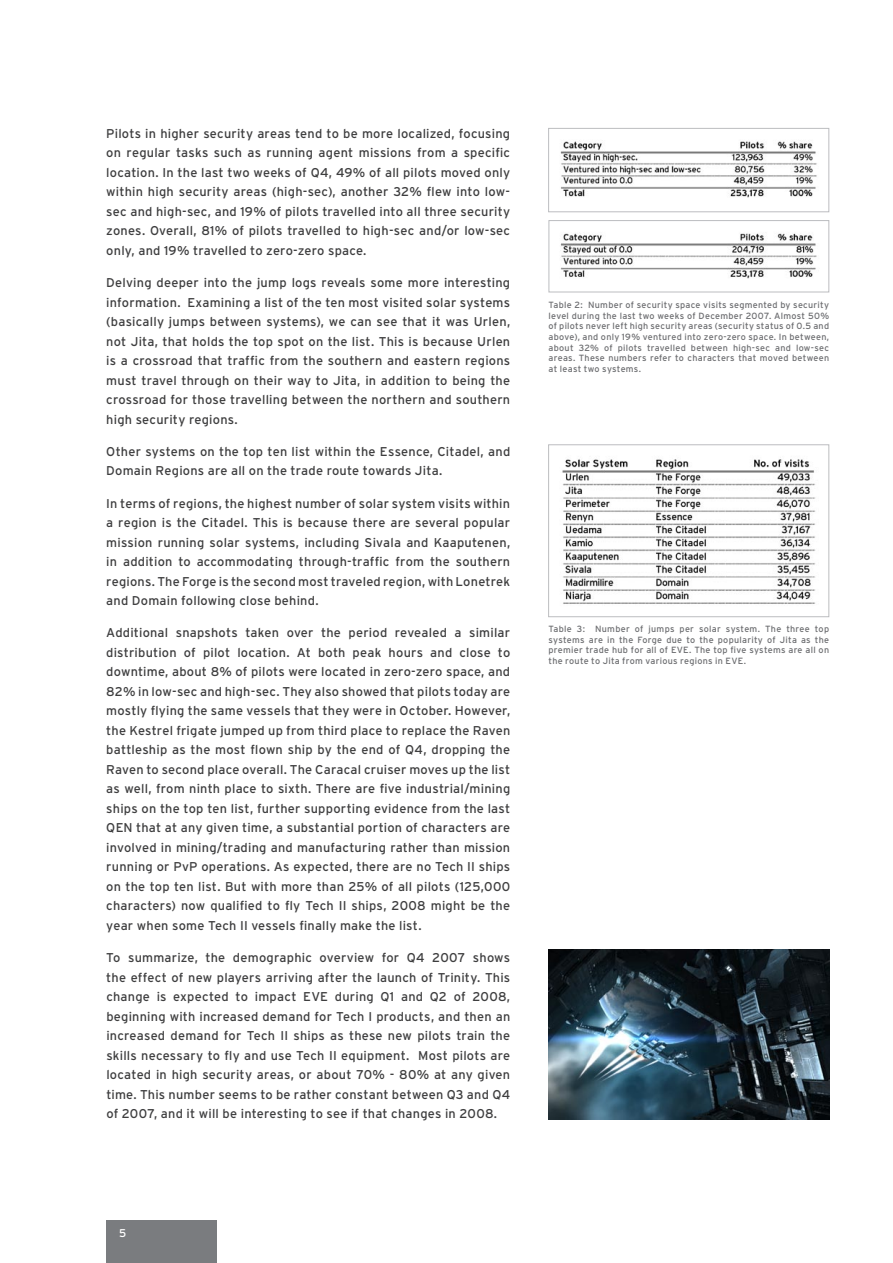
<style>
.page{position:relative;width:893px;height:1263px;background:#fff}
.page>*{position:absolute;margin:0;border:0;box-sizing:border-box;transform-origin:0 0}
.t1{font:12.75px/19.5px "Interstate";letter-spacing:.02em;color:#3e3e3f;text-align:justify}
.t2{font:11.25px "Interstate";color:#fff}
.t3{font:9px/10.5px "Interstate";letter-spacing:.03em;color:#6c6d70;text-align:justify}
</style>
<div class="page">
<div style="left:106px;top:1220px;width:111px;height:43px;background:#7a7c7f"></div>
<img style="left:560px;top:140px;width:257px;height:58px">
<div style="left:548px;top:128px;width:281px;height:84px;border:1px solid #bcbdc0"></div>
<img style="left:560px;top:232px;width:257px;height:47px">
<div style="left:549px;top:220px;width:280px;height:72px;border:1px solid #bcbdc0"></div>
<img style="left:562px;top:459px;width:254px;height:145px">
<div style="left:548px;top:444px;width:281px;height:173px;border:1px solid #bcbdc0"></div>
<img style="left:549px;top:950px;width:280px;height:169px">
<p class="t1" style="left:106px;top:124px;width:405px">Pilots in higher security areas tend to be more localized, focusing on regular tasks such as running agent missions from a specific location. I n the last two weeks of Q4, 49% of all pilots moved only within high security areas (high-sec), another 32% flew into low&shy;sec and high-sec, and 19% of pilots travelled into all three security zones. Overall, 81% of pilots travelled to high-sec and/or low-sec only, and 19% travelled to zero-zero space.</p>
<p class="t1" style="left:106px;top:273px;width:405px">Delving deeper into the jump logs reveals some more interesting information. Examining a list of the ten most visited solar systems (basically jumps between systems), we can see that it was U rlen, not Jita, that holds the top spot on the list. This is because U rlen is a crossroad that traffic from the southern and eastern regions must travel through on their way to Jita, in addition to being the crossroad for those travelling between the northern and southern high security regions.</p>
<p class="t1" style="left:106px;top:441px;width:405px">Other systems on the top ten list within the Essence, Citadel, and<br>Domain Regions are all on the trade route towards Jita.</p>
<p class="t1" style="left:106px;top:493px;width:405px">I n terms of regions, the highest number of solar system visits within a region is the Citadel. This is because there are several popular mission running solar systems, including Sivala and Kaaputenen, in addition to accommodating through-traffic from the southern regions. The Forge is the second most traveled region, with Lonetrek and Domain following close behind.</p>
<p class="t1" style="left:106px;top:623px;width:405px">Additional snapshots taken over the period revealed a similar distribution of pilot location. At both peak hours and close to downtime, about 8% of pilots were located in zero-zero space, and 82% in low-sec and high-sec. They also showed that pilots today are mostly flying the same vessels that they were in October. H owever, the Kestrel frigate jumped up from third place to replace the Raven battleship as the most flown ship by the end of Q4, dropping the Raven to second place overall. The Caracal cruiser moves up the list as well, from ninth place to sixth. There are five industrial/mining ships on the top ten list, further supporting evidence from the last QEN that at any given time, a substantial portion of characters are involved in mining/trading and manufacturing rather than mission running or PvP operations. As expected, there are no Tech II ships on the top ten list. But with more than 25% of all pilots (125,000 characters) now qualified to fly Tech II ships, 2008 might be the year when some Tech II vessels finally make the list.</p>
<p class="t1" style="left:106px;top:948px;width:405px">To summarize, the demographic overview for Q4 2007 shows the effect of new players arriving after the launch of Trinity. This change is expected to impact EVE during Q1 and Q2 of 2008, beginning with increased demand for Tech I products, and then an increased demand for Tech II ships as these new pilots train the skills necessary to fly and use Tech II equipment. Most pilots are located in high security areas, or about 70% - 80% at any given time. This number seems to be rather constant between Q3 and Q4 of 2007, and it will be interesting to see if that changes in 2008.</p>
<p class="t3" style="left:548px;top:300px;width:282px">Table 2: N umber of security space visits segmented by security level during the last two weeks of December 2007. Almost 50% of pilots never left high security areas (security status of 0.5 and above), and only 19% ventured into zero-zero space. I n between, about 32% of pilots travelled between high-sec and low-sec areas. These numbers refer to characters that moved between at least two systems.</p>
<p class="t3" style="left:549px;top:624px;width:282px">Table 3: N umber of jumps per solar system. The three top systems are in the Forge due to the popularity of Jita as the premier trade hub for all of EVE. The top five systems are all on the route to Jita from various regions in EVE.</p>
<p class="t2" style="left:119px;top:1226px;width:9px">5</p>
</div>
